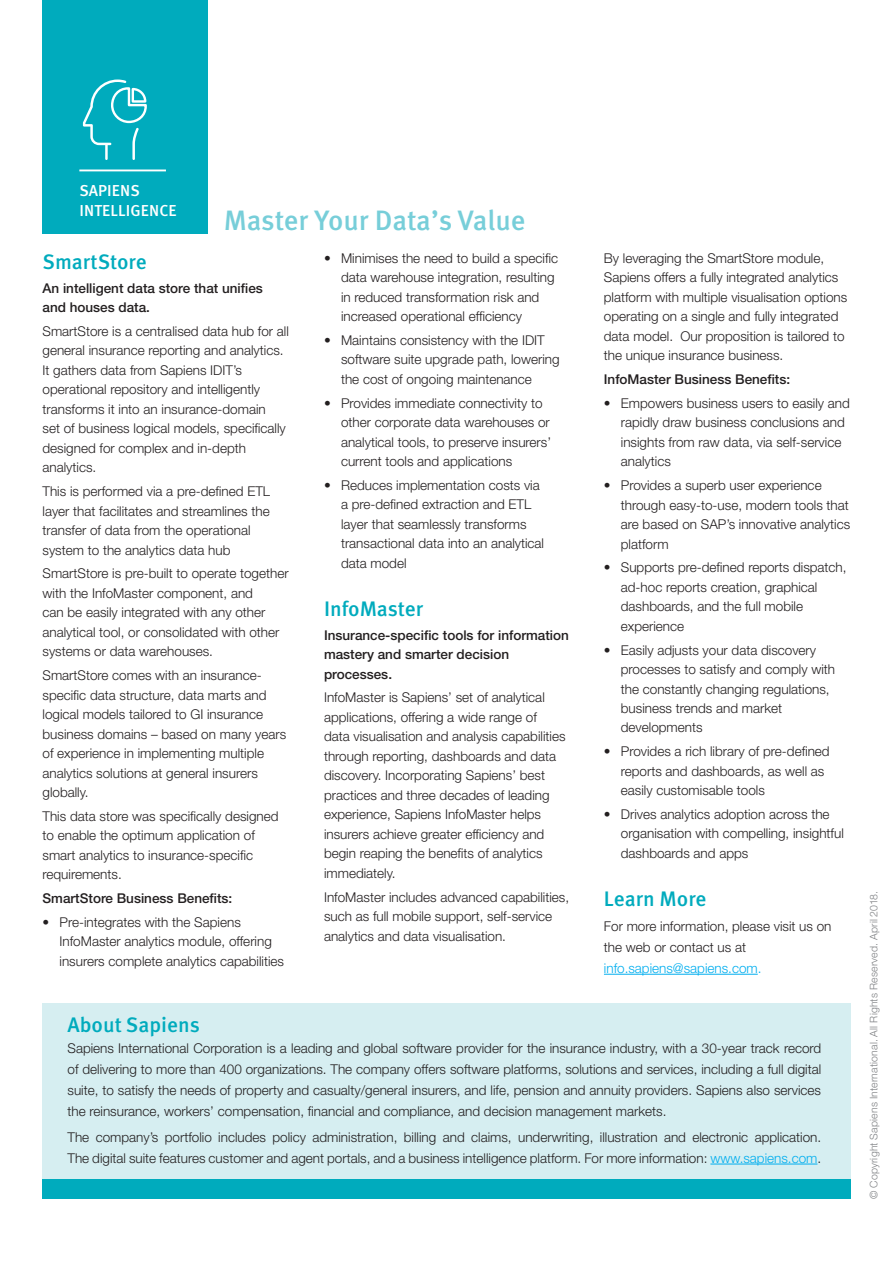
<style>
.page{position:relative;width:893px;height:1263px;background:#fff}
.page>*{position:absolute;margin:0;border:0;box-sizing:border-box;transform-origin:0 0}
.t1{font:500 28.05px "Meta Pro";letter-spacing:-.005em;color:#77ced9}
.t2{font:500 21px "Meta Pro";color:#00abbd}
.t3{font:500 15.9px/20.4px "Meta Pro";letter-spacing:.01em;color:#fff}
.t4{font:300 13.5px/19.5px "Helvetica Neue LT Std";color:#231f20}
.t5{font:500 13.5px/19.5px "Helvetica Neue LT Std";color:#231f20}
.t6{font:300 13.5px "Helvetica Neue LT Std";color:#00aeef}
.t7{font:300 10.5px "Helvetica Neue LT Std";letter-spacing:.02em;color:#808285}
.s1{color:#00aeef}
</style>
<div class="page">
<div style="left:43px;top:1004px;width:807px;height:189px;background:#d6eef1"></div>
<hr style="left:710px;top:1164px;width:107px;height:1px;background:#00aeef">
<div style="left:43px;top:1179px;width:807px;height:20px;background:#00abbd"></div>
<div style="left:43px;top:0;width:165px;height:233px;background:#00abbd"></div>
<hr style="left:79px;top:169px;width:87px;height:2px;background:#fff">
<hr style="left:604px;top:974px;width:154px;height:1px;background:#00aeef">
<svg style="left:83px;top:80px;width:64px;height:80px"></svg>
<p class="t3" style="left:79px;top:179px;width:99px">Sapiens<br>INTELLIGENCE</p>
<h2 class="t2" style="left:43px;top:245px;width:106px">SmartStore</h2>
<p class="t5" style="left:43px;top:278px;width:222px">An intelligent data store that unifies and houses data.</p>
<p class="t4" style="left:43px;top:321px;width:248px">SmartStore is a centralised data hub for all general insurance reporting and analytics.<br>It gathers data from Sapiens IDIT’s operational repository and intelligently transforms it into an insurance-domain<br>set of business logical models, specifically designed for complex and in-depth analytics.</p>
<p class="t4" style="left:43px;top:481px;width:229px">This is performed via a pre-defined ETL layer that facilitates and streamlines the transfer of data from the operational system to the analytics data hub</p>
<p class="t4" style="left:43px;top:564px;width:248px">SmartStore is pre-built to operate together with the InfoMaster component, and<br>can be easily integrated with any other analytical tool, or consolidated with other systems or data warehouses.</p>
<p class="t4" style="left:43px;top:665px;width:245px">SmartStore comes with an insurance&shy;specific data structure, data marts and logical models tailored to GI insurance business domains – based on many years of experience in implementing multiple analytics solutions at general insurers globally.</p>
<p class="t4" style="left:43px;top:806px;width:238px">This data store was specifically designed to enable the optimum application of smart analytics to insurance-specific requirements.</p>
<p class="t5" style="left:43px;top:888px;width:191px">SmartStore Business Benefits:</p>
<p class="t4" style="left:60px;top:912px;width:226px;text-indent:-17px">• Pre-integrates with the Sapiens<br>InfoMaster analytics module, offering insurers complete analytics capabilities</p>
<h1 class="t1" style="left:224px;top:198px;width:303px">Master Your Data’s Value</h1>
<p class="t4" style="left:341px;top:248px;width:219px;text-indent:-17px">• Minimises the need to build a specific data warehouse integration, resulting in reduced transformation risk and increased operational efficiency</p>
<p class="t4" style="left:341px;top:330px;width:220px;text-indent:-17px">• Maintains consistency with the IDIT software suite upgrade path, lowering the cost of ongoing maintenance</p>
<p class="t4" style="left:341px;top:393px;width:212px;text-indent:-17px">• Provides immediate connectivity to other corporate data warehouses or analytical tools, to preserve insurers’ current tools and applications</p>
<p class="t4" style="left:341px;top:475px;width:205px;text-indent:-17px">• Reduces implementation costs via a pre-defined extraction and ETL layer that seamlessly transforms transactional data into an analytical data model</p>
<h2 class="t2" style="left:324px;top:592px;width:101px">InfoMaster</h2>
<p class="t5" style="left:324px;top:625px;width:246px">Insurance-specific tools for information mastery and smarter decision processes.</p>
<p class="t4" style="left:324px;top:688px;width:243px">InfoMaster is Sapiens’ set of analytical applications, offering a wide range of data visualisation and analysis capabilities through reporting, dashboards and data discovery. Incorporating Sapiens’ best practices and three decades of leading experience, Sapiens InfoMaster helps insurers achieve greater efficiency and begin reaping the benefits of analytics immediately.</p>
<p class="t4" style="left:324px;top:887px;width:247px">InfoMaster includes advanced capabilities, such as full mobile support, self-service analytics and data visualisation.</p>
<p class="t4" style="left:604px;top:248px;width:245px">By leveraging the SmartStore module, Sapiens offers a fully integrated analytics platform with multiple visualisation options operating on a single and fully integrated data model. Our proposition is tailored to the unique insurance business.</p>
<p class="t5" style="left:604px;top:369px;width:188px">InfoMaster Business Benefits:</p>
<p class="t4" style="left:621px;top:393px;width:231px;text-indent:-17px">• Empowers business users to easily and rapidly draw business conclusions and insights from raw data, via self-service analytics</p>
<p class="t4" style="left:621px;top:475px;width:231px;text-indent:-17px">• Provides a superb user experience through easy-to-use, modern tools that are based on SAP’s innovative analytics platform</p>
<p class="t4" style="left:621px;top:557px;width:227px;text-indent:-17px">• Supports pre-defined reports dispatch, ad-hoc reports creation, graphical dashboards, and the full mobile experience</p>
<p class="t4" style="left:621px;top:640px;width:216px;text-indent:-17px">• Easily adjusts your data discovery processes to satisfy and comply with the constantly changing regulations, business trends and market developments</p>
<p class="t4" style="left:621px;top:741px;width:210px;text-indent:-17px">• Provides a rich library of pre-defined reports and dashboards, as well as easily customisable tools</p>
<p class="t4" style="left:621px;top:804px;width:225px;text-indent:-17px">• Drives analytics adoption across the organisation with compelling, insightful dashboards and apps</p>
<h2 class="t2" style="left:604px;top:882px;width:104px">Learn More</h2>
<p class="t4" style="left:604px;top:915px;width:229px;line-height:21px">For more information, please visit us on the web or contact us at</p>
<p class="t6" style="left:604px;top:960px;width:159px">info.sapiens@sapiens.com.</p>
<h2 class="t2" style="left:68px;top:1009px;width:134px">About Sapiens</h2>
<p class="t4" style="left:68px;top:1038px;width:755px;line-height:21px;text-align:justify">Sapiens International Corporation is a leading and global software provider for the insurance industry, with a 30-year track record of delivering to more than 400 organizations. The company offers software platforms, solutions and services, including a full digital suite, to satisfy the needs of property and casualty/general insurers, and life, pension and annuity providers. Sapiens also services the reinsurance, workers’ compensation, financial and compliance, and decision management markets.</p>
<p class="t4" style="left:68px;top:1126px;width:755px;line-height:21px">The company’s portfolio includes policy administration, billing and claims, underwriting, illustration and electronic application.<br>The digital suite features customer and agent portals, and a business intelligence platform. For more information: <span class="s1">www.sapiens.com</span>.</p>
<p class="t7" style="left:867px;top:1199px;width:310px;rotate:-90deg">© Copyright Sapiens International. All Rights Reserved. April 2018.</p>
</div>
